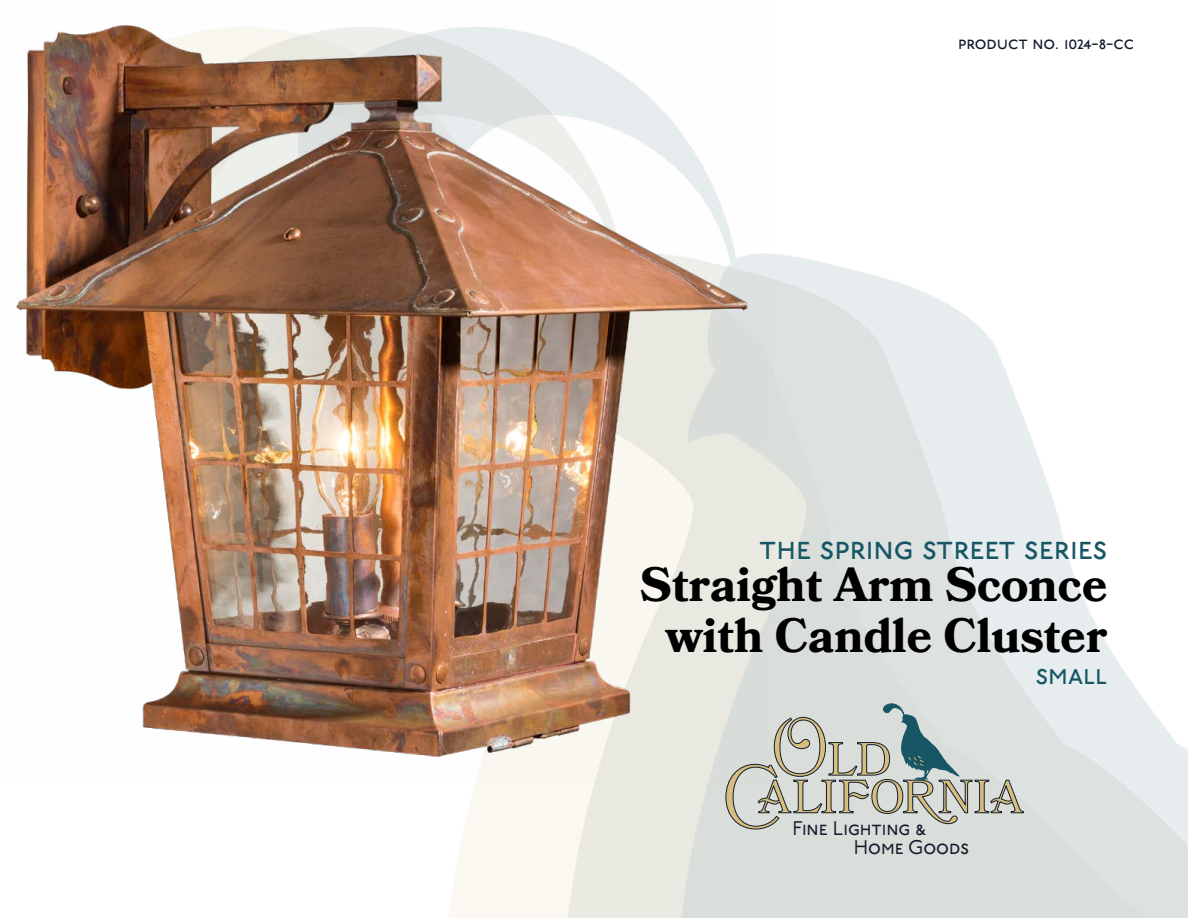
<style>
.page{position:relative;width:1188px;height:918px;background:#fff}
.page>*{position:absolute;margin:0;border:0;box-sizing:border-box;transform-origin:0 0}
.t1{font:700 48px/51px "Bookmania";color:#000;text-align:center}
.t2{font:46.5px "Bookmania";letter-spacing:.025em;color:#d7be7f}
.t3{font:33px "P22 Underground Bk P";color:#175765}
.t4{font:28.5px "P22 Underground Bk P";color:#175765}
.t5{font:19.8px/18.1px "P22 Underground Bk P";color:#131e2d}
.t6{font:18px "P22 Underground Bk P";color:#131a2d}
.s1{font-weight:300;font-size:80.85px}
.s2{font-size:64.95px}
</style>
<div class="page">
<svg style="left:725px;top:702px;width:299px;height:127px;background:#c1c9c8"></svg>
<img style="left:16px;top:23px;width:757px;height:761px">
<p class="t6" style="left:958px;top:33px;width:177px">product no. 1024-8-cc</p>
<p class="t3" style="left:759px;top:530px;width:350px">the spring street series</p>
<p class="t1" style="left:640px;top:559px;width:469px">Straight Arm Sconce with Candle Cluster</p>
<p class="t2" style="left:770px;top:732px;width:123px"><span class="s1">O</span>LD</p>
<p class="t2" style="left:723px;top:770px;width:301px"><span class="s2">C</span> ALIFORNIA</p>
<p class="t5" style="left:854px;top:820px;width:117px;text-indent:-61px">Fine Lighting &amp;<br>Home Goods</p>
<p class="t4" style="left:1036px;top:659px;width:73px">small</p>
</div>
